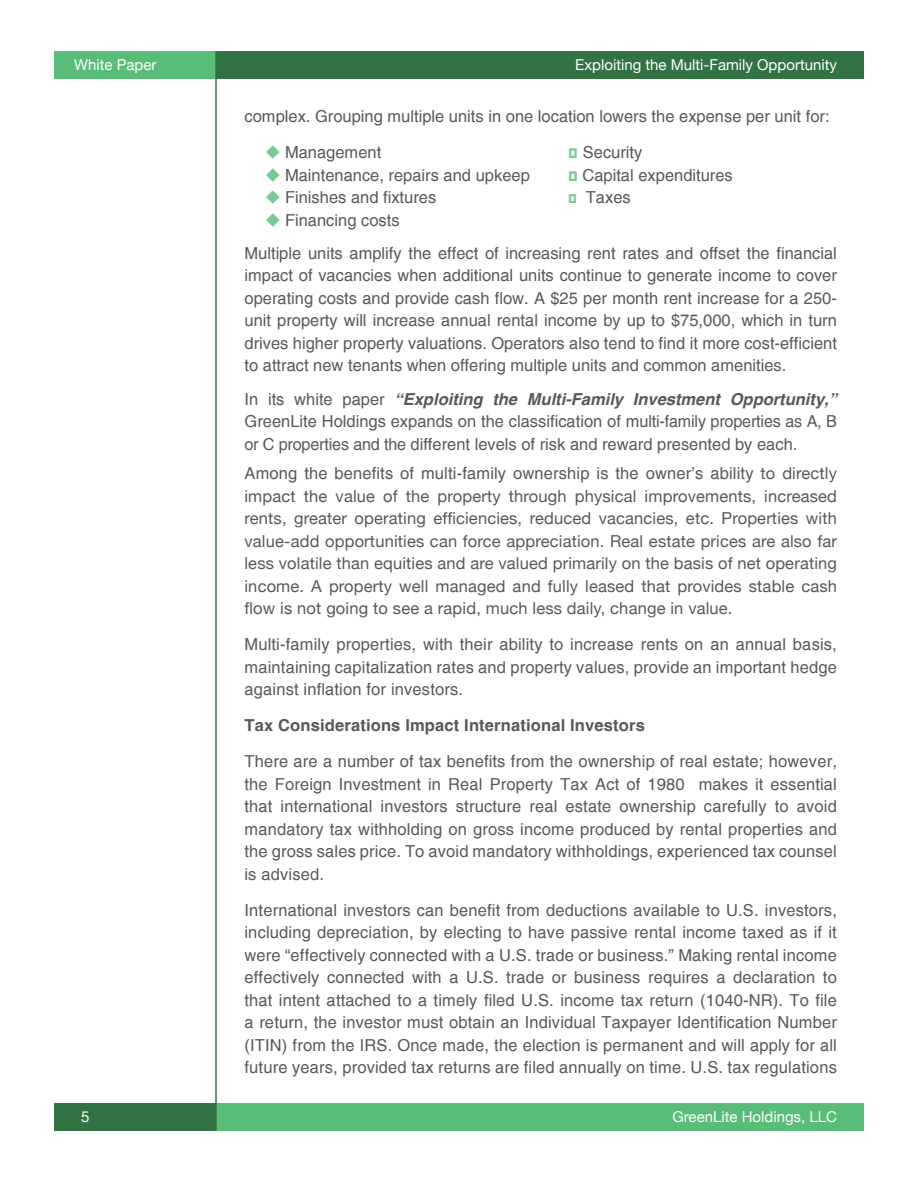
<style>
.page{position:relative;width:918px;height:1188px;background:#fff}
.page>*{position:absolute;margin:0;border:0;box-sizing:border-box;transform-origin:0 0}
.Paragraph{font:16.5px/22.5px "Helvetica";color:#57585a;text-align:justify}
.Paragraph-2{font:16.5px/22.5px "Helvetica Neue";letter-spacing:.01em;color:#57585a;text-align:justify}
.Paragraph_Last{font:16.5px/22.5px "Helvetica";color:#57585a;text-align:justify}
.Paragraph-3{font:700 16.5px "Helvetica";letter-spacing:.01em;color:#57585a}
.t1{font:15px "Helvetica Neue";color:#fff}
.s1{color:#7ac994}
.s2{font-weight:700;font-style:italic}
.s3{font-family:"Helvetica"}
</style>
<div class="page">
<div style="left:216px;top:51px;width:648px;height:28px;background:#317343"></div>
<div style="left:216px;top:1103px;width:648px;height:28px;background:#59bc79"></div>
<div style="left:54px;top:51px;width:162px;height:28px;background:#59bc79"></div>
<div style="left:54px;top:1103px;width:162px;height:28px;background:#317343"></div>
<hr style="left:215px;top:51px;width:2px;height:1079px;background:#317343">
<p class="t1" style="left:74px;top:56px;width:84px">White Paper</p>
<p class="t1" style="left:81px;top:1108px;width:10px">5</p>
<p class="t1" style="left:575px;top:56px;width:263px">Exploiting the Multi-Family Opportunity</p>
<p class="Paragraph" style="left:244px;top:106px;width:587px">complex. Grouping multiple units in one location lowers the expense per unit for:</p>
<p class="Paragraph" style="left:265px;top:142px;width:118px"><span class="s1">◆</span> Management</p>
<p class="Paragraph" style="left:583px;top:142px;width:61px">Security</p>
<p class="Paragraph" style="left:265px;top:164px;width:267px"><span class="s1">◆</span> Maintenance, repairs and upkeep</p>
<p class="Paragraph" style="left:582px;top:164px;width:152px">Capital expenditures</p>
<p class="Paragraph" style="left:265px;top:187px;width:173px"><span class="s1">◆</span> Finishes and fixtures</p>
<p class="Paragraph" style="left:586px;top:187px;width:46px">Taxes</p>
<p class="Paragraph" style="left:265px;top:209px;width:136px"><span class="s1">◆</span> Financing costs</p>
<p class="Paragraph_Last" style="left:244px;top:243px;width:594px">Multiple units amplify the effect of increasing rent rates and offset the financial impact of vacancies when additional units continue to generate income to cover operating costs and provide cash flow. A $25 per month rent increase for a 250- unit property will increase annual rental income by up to $75,000, which in turn drives higher property valuations. Operators also tend to find it more cost-efficient to attract new tenants when offering multiple units and common amenities.</p>
<h2 class="Paragraph" style="left:244px;top:388px;width:594px">In its white paper <span class="s2">“Exploiting the Multi-Family Investment Opportunity,” </span>GreenLite Holdings expands on the classification of multi-family properties as A, B or C properties and the different levels of risk and reward presented by each.</h2>
<p class="Paragraph-2" style="left:244px;top:462px;width:594px"><span class="s3">Among the benefits of multi-family ownership is the owner’s ability</span> to directly impact the value of the property through physical improvements, increased rents, greater operating efficiencies, reduced vacancies, etc. Properties with value-add opportunities can force appreciation. Real estate prices are also far less volatile than equities and are valued primarily on the basis of net operating income. A property well managed and fully leased that provides stable cash flow is not going to see a rapid, much less daily, change in value.</p>
<p class="Paragraph" style="left:244px;top:634px;width:594px">Multi-family properties, with their ability to increase rents on an annual basis, maintaining capitalization rates and property values, provide an important hedge against inflation for investors.</p>
<p class="Paragraph-3" style="left:244px;top:715px;width:402px">Tax Considerations Impact International Investors</p>
<p class="Paragraph" style="left:244px;top:751px;width:594px">There are a number of tax benefits from the ownership of real estate; however, the Foreign Investment in Real Property Tax Act of 1980 makes it essential that international investors structure real estate ownership carefully to avoid mandatory tax withholding on gross income produced by rental properties and the gross sales price. To avoid mandatory withholdings, experienced tax counsel is advised.</p>
<p class="Paragraph" style="left:244px;top:899px;width:594px">International investors can benefit from deductions available to U.S. investors, including depreciation, by electing to have passive rental income taxed as if it were “effectively connected with a U.S. trade or business.” Making rental income effectively connected with a U.S. trade or business requires a declaration to that intent attached to a timely filed U.S. income tax return (1040-NR). To file a return, the investor must obtain an Individual Taxpayer Identification Number (ITIN) from the IRS. Once made, the election is permanent and will apply for all future years, provided tax returns are filed annually on time. U.S. tax regulations</p>
<p class="t1" style="left:673px;top:1108px;width:166px">GreenLite Holdings, LLC</p>
</div>
